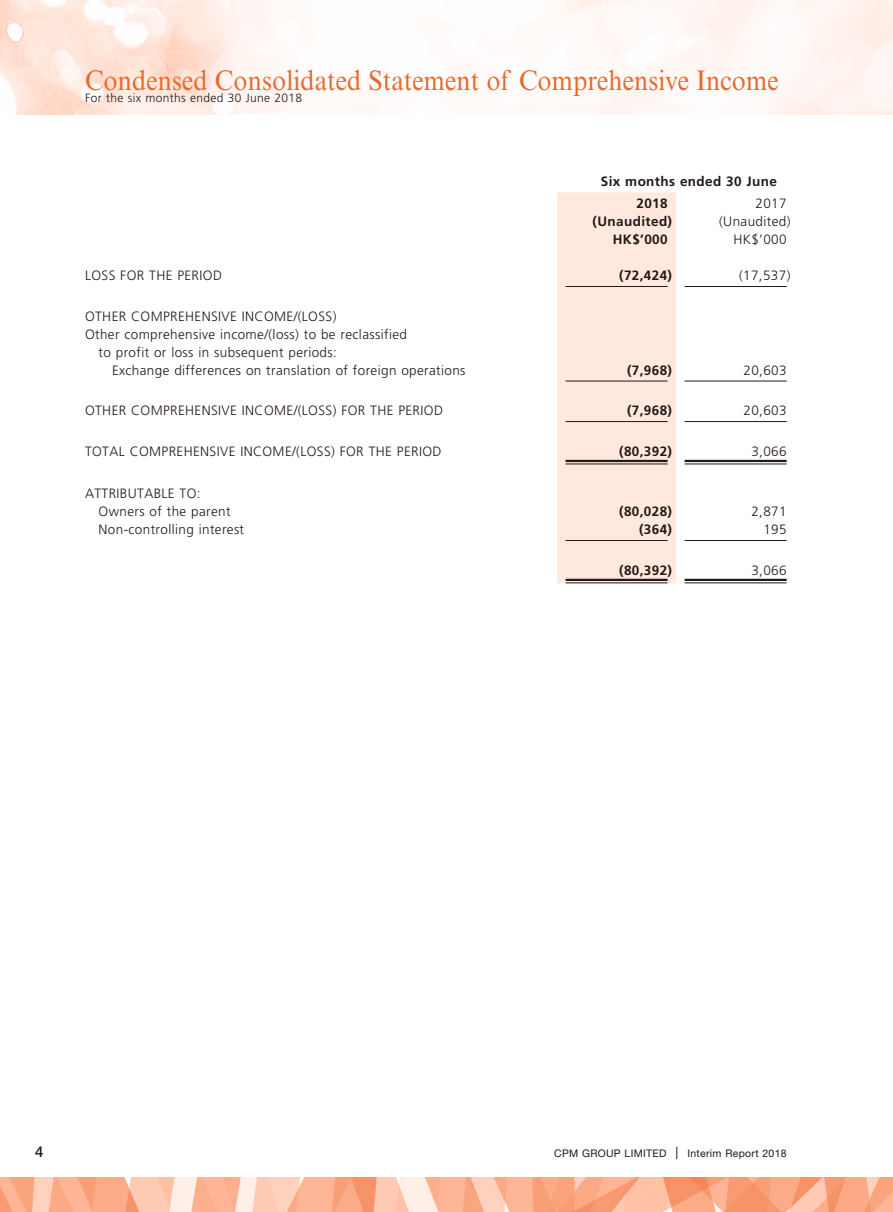
<style>
.page{position:relative;width:893px;height:1212px;background:#fff}
.page>*{position:absolute;margin:0;border:0;box-sizing:border-box;transform-origin:0 0}
.t1{font:28.35px "Times New Roman MT Std";letter-spacing:.005em;color:#e66a2e;scale:.9 1}
.t2{font:500 15px "Helvetica Neue LT Std";color:#231916}
.t3{font:300 13.5px/18px "Frutiger LT Std";letter-spacing:.03em;color:#231916}
.t4{font:700 13.5px/22.2px "Frutiger LT Std";letter-spacing:.03em;color:#231916}
.t5{font:300 12px "Frutiger LT Std";letter-spacing:.03em;color:#231916}
.t6{font:10.5px "Helvetica Neue LT Std";letter-spacing:.03em;color:#231916}
</style>
<div class="page">
<img style="left:0;top:0;width:893px;height:115px">
<img style="left:0;top:1178px;width:893px;height:34px">
<svg style="left:676px;top:1147px;width:1px;height:12px"></svg>
<div style="left:557px;top:192px;width:119px;height:391px;background:#ffe8de"></div>
<hr style="left:566px;top:286px;width:102px;height:1px;background:#231916">
<hr style="left:685px;top:286px;width:102px;height:1px;background:#231916">
<hr style="left:566px;top:381px;width:102px;height:1px;background:#231916">
<hr style="left:685px;top:381px;width:102px;height:1px;background:#231916">
<hr style="left:566px;top:421px;width:102px;height:1px;background:#231916">
<hr style="left:685px;top:421px;width:102px;height:1px;background:#231916">
<hr style="left:566px;top:460px;width:102px;height:2px;background:#231916">
<hr style="left:566px;top:464px;width:102px;height:1px;background:#231916">
<hr style="left:685px;top:460px;width:102px;height:2px;background:#231916">
<hr style="left:685px;top:464px;width:102px;height:1px;background:#231916">
<hr style="left:566px;top:540px;width:102px;height:1px;background:#231916">
<hr style="left:685px;top:540px;width:102px;height:1px;background:#231916">
<hr style="left:566px;top:579px;width:102px;height:2px;background:#231916">
<hr style="left:566px;top:582px;width:102px;height:1px;background:#231916">
<hr style="left:685px;top:579px;width:102px;height:2px;background:#231916">
<hr style="left:685px;top:582px;width:102px;height:1px;background:#231916">
<h1 class="t1" style="left:85px;top:64px;width:772px">Condensed Consolidated Statement of Comprehensive Income</h1>
<p class="t5" style="left:85px;top:92px;width:219px">For the six months ended 30 June 2018</p>
<p class="t4" style="left:636px;top:170px;width:142px;text-indent:-36px">Six months ended 30 June<br>2018</p>
<p class="t3" style="left:755px;top:195px;width:33px">2017</p>
<p class="t4" style="left:593px;top:210px;width:81px">(Unaudited)</p>
<p class="t3" style="left:719px;top:213px;width:73px">(Unaudited)</p>
<p class="t4" style="left:613px;top:228px;width:56px">HK$’000</p>
<p class="t3" style="left:733px;top:231px;width:55px">HK$’000</p>
<p class="t3" style="left:85px;top:267px;width:138px">LOSS FOR THE PERIOD</p>
<p class="t4" style="left:619px;top:264px;width:54px">(72,424)</p>
<p class="t3" style="left:739px;top:267px;width:53px">(17,537)</p>
<p class="t3" style="left:85px;top:307px;width:253px">OTHER COMPREHENSIVE INCOME/(LOSS)</p>
<p class="t3" style="left:85px;top:325px;width:323px">Other comprehensive income/(loss) to be reclassified</p>
<p class="t3" style="left:99px;top:343px;width:240px">to profit or loss in subsequent periods:</p>
<p class="t3" style="left:112px;top:361px;width:355px">Exchange differences on translation of foreign operations</p>
<p class="t4" style="left:627px;top:359px;width:47px">(7,968)</p>
<p class="t3" style="left:743px;top:361px;width:45px">20,603</p>
<p class="t3" style="left:85px;top:402px;width:359px">OTHER COMPREHENSIVE INCOME/(LOSS) FOR THE PERIOD</p>
<p class="t4" style="left:627px;top:399px;width:47px">(7,968)</p>
<p class="t3" style="left:743px;top:402px;width:45px">20,603</p>
<p class="t3" style="left:85px;top:442px;width:358px">TOTAL COMPREHENSIVE INCOME/(LOSS) FOR THE PERIOD</p>
<p class="t4" style="left:619px;top:440px;width:54px">(80,392)</p>
<p class="t3" style="left:751px;top:442px;width:37px">3,066</p>
<p class="t3" style="left:99px;top:485px;width:134px;text-indent:-14px">ATTRIBUTABLE TO:<br>Owners of the parent</p>
<p class="t4" style="left:619px;top:500px;width:54px">(80,028)</p>
<p class="t3" style="left:751px;top:503px;width:37px">2,871</p>
<p class="t3" style="left:99px;top:520px;width:147px">Non-controlling interest</p>
<p class="t4" style="left:639px;top:518px;width:35px">(364)</p>
<p class="t3" style="left:763px;top:520px;width:25px">195</p>
<p class="t4" style="left:619px;top:559px;width:54px">(80,392)</p>
<p class="t3" style="left:751px;top:561px;width:37px">3,066</p>
<p class="t2" style="left:35px;top:1142px;width:10px">4</p>
<p class="t6" style="left:554px;top:1147px;width:114px">CPM GROUP LIMITED</p>
<p class="t6" style="left:687px;top:1147px;width:101px">Interim Report 2018</p>
</div>
